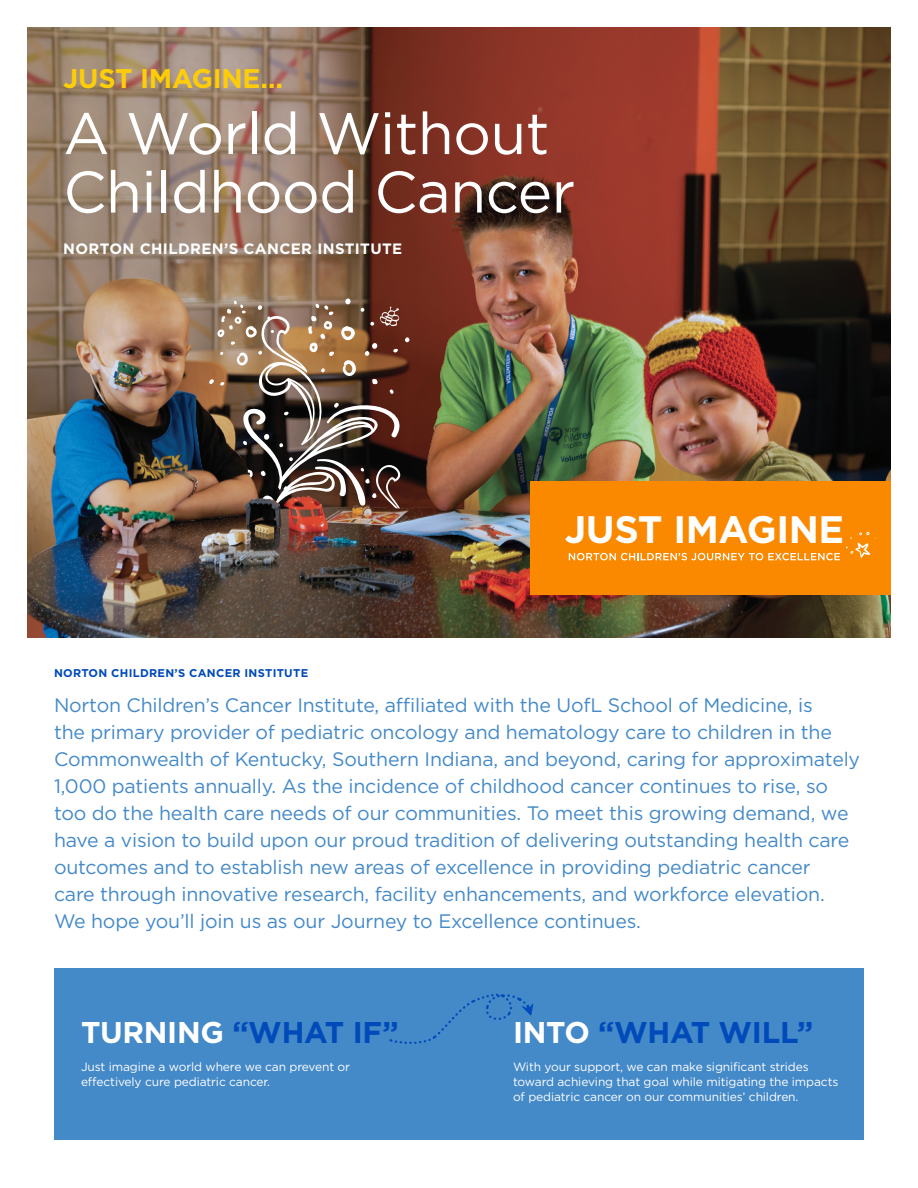
<style>
.page{position:relative;width:918px;height:1188px;background:#fff}
.page>*{position:absolute;margin:0;border:0;box-sizing:border-box;transform-origin:0 0}
.body{font:58.5px/58.5px "Gotham";letter-spacing:-.01em;color:#fff}
.t1{font:700 38.25px "Gotham";letter-spacing:-.01em;color:#fff}
.body-2{font:700 30px "Gotham";letter-spacing:-.01em;color:#004aba}
.body-3{font:700 27px "Gotham";letter-spacing:-.01em;color:#fdcd09}
.intro_copy{font:19.5px/27px "Gotham";letter-spacing:-.01em;color:#4489c8}
.body-4{font:700 15px "Gotham";letter-spacing:.025em;color:#fff}
.quote{font:12px/15px "Gotham";letter-spacing:-.01em;color:#fff}
.Page_Titling{font:700 11.25px "Gotham";letter-spacing:.025em;color:#004aba}
.s1{color:#fff}
</style>
<div class="page">
<img style="left:27px;top:27px;width:864px;height:610px">
<img style="left:209px;top:298px;width:201px;height:222px">
<div style="left:54px;top:969px;width:810px;height:171px;background:#4489c8"></div>
<svg style="left:389px;top:993px;width:145px;height:51px"></svg>
<div style="left:530px;top:482px;width:361px;height:113px;background:#fa8900"></div>
<svg style="left:846px;top:532px;width:30px;height:26px"></svg>
<svg style="left:569px;top:553px;width:271px;height:7px"></svg>
<p class="body-3" style="left:63px;top:60px;width:221px">JUST IMAGINE…</p>
<p class="body" style="left:63px;top:103px;width:513px">A World Without<br>Childhood Cancer</p>
<p class="body-4" style="left:63px;top:239px;width:340px">NORTON CHILDREN’S CANCER INSTITUTE</p>
<p class="t1" style="left:565px;top:504px;width:281px">JUST IMAGINE</p>
<p class="Page_Titling" style="left:54px;top:665px;width:256px">NORTON CHILDREN’S CANCER INSTITUTE</p>
<p class="intro_copy" style="left:54px;top:692px;width:808px">Norton Children’s Cancer Institute, affiliated with the UofL School of Medicine, is<br>the primary provider of pediatric oncology and hematology care to children in the Commonwealth of Kentucky, Southern Indiana, and beyond, caring for approximately 1,000 patients annually. As the incidence of childhood cancer continues to rise, so too do the health care needs of our communities. To meet this growing demand, we have a vision to build upon our proud tradition of delivering outstanding health care outcomes and to establish new areas of excellence in providing pediatric cancer<br>care through innovative research, facility enhancements, and workforce elevation.<br>We hope you’ll join us as our Journey to Excellence continues.</p>
<p class="body-2" style="left:81px;top:1012px;width:319px"><span class="s1">TURNING</span> “WHAT IF”</p>
<p class="body-2" style="left:513px;top:1012px;width:302px"><span class="s1">INTO</span> “WHAT WILL”</p>
<p class="quote" style="left:81px;top:1059px;width:271px">Just imagine a world where we can prevent or effectively cure pediatric cancer.</p>
<p class="quote" style="left:513px;top:1059px;width:327px">With your support, we can make significant strides toward achieving that goal while mitigating the impacts of pediatric cancer on our communities’ children.</p>
</div>
